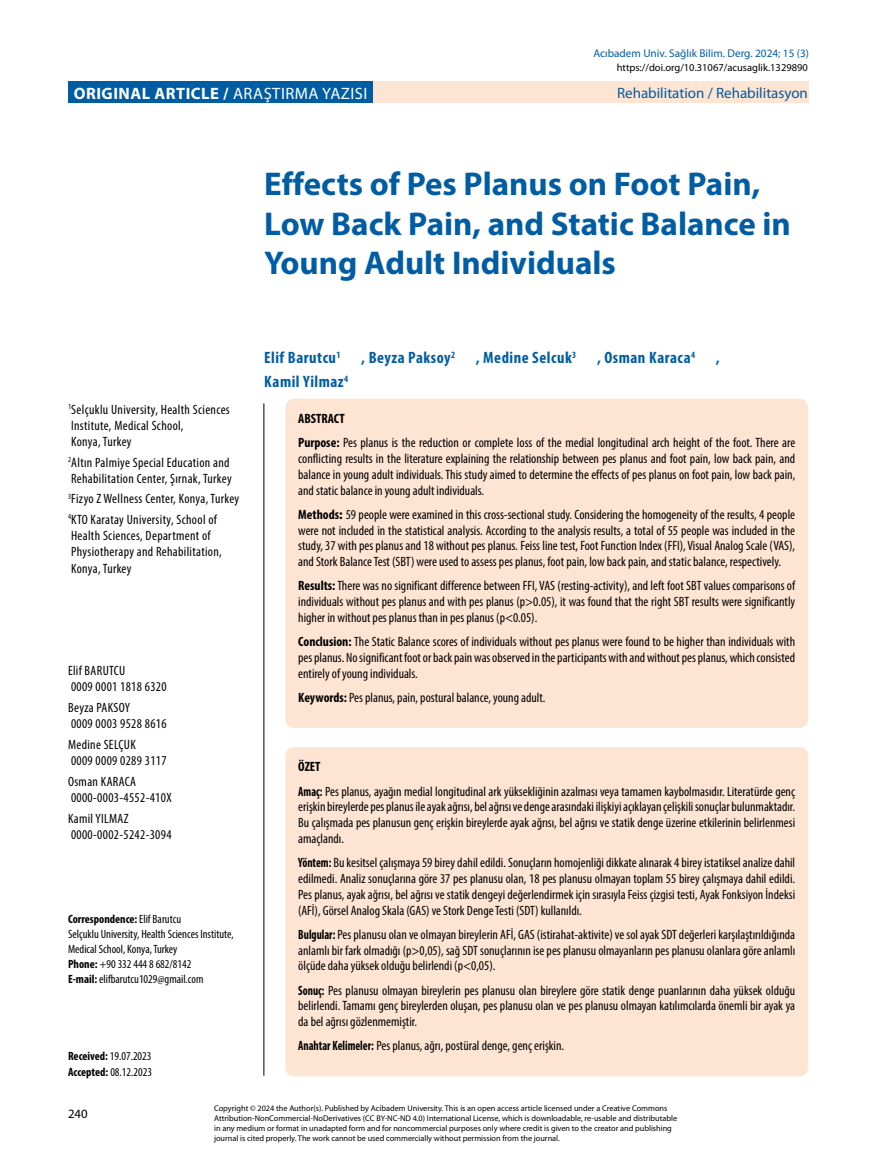
<style>
.page{position:relative;width:893px;height:1170px;background:#fff}
.page>*{position:absolute;margin:0;border:0;box-sizing:border-box;transform-origin:0 0}
.t1{font:700 33px/39.6px "Myriad Pro";color:#005da4}
.t2{font:700 condensed 16.5px/24px "Myriad Pro";letter-spacing:.03em;color:#005da4}
.t3{font:700 16.5px "Myriad Pro";letter-spacing:.03em;color:#fff}
.t4{font:15px "Myriad Pro";color:#005da4}
.t5{font:condensed 13.5px/15.8px "Myriad Pro";color:#000;text-align:justify}
.t6{font:condensed 13.5px/16.2px "Myriad Pro";letter-spacing:.025em;color:#000}
.t7{font:12.75px "Myriad Pro";color:#000}
.t8{font:condensed 12px/15px "Myriad Pro";color:#000}
.t9{font:11.25px "Myriad Pro";color:#005da4}
.t10{font:10.5px "Myriad Pro";color:#000}
.t11{font:8.25px/9.9px "Myriad Pro";color:#000}
.s1{font-weight:400}
.s2{font-weight:700}
.s3{font-weight:700;font-stretch:normal}
</style>
<div class="page">
<hr style="left:263px;top:403px;width:1px;height:672px;background:#000">
<div style="left:68px;top:82px;width:305px;height:21px;background:#005da4"></div>
<div style="left:373px;top:82px;width:436px;height:21px;background:#fee4d2"></div>
<div style="left:285px;top:747px;width:523px;height:329px;background:#fee4d2;border-radius:9px"></div>
<div style="left:285px;top:398px;width:523px;height:330px;background:#fee4d2;border-radius:9px"></div>
<p class="t3" style="left:74px;top:82px;width:295px">ORIGINAL ARTICLE / <span class="s1">ARAŞTIRMA YAZISI</span></p>
<p class="t9" style="left:593px;top:47px;width:217px">Acıbadem Univ. Sağlık Bilim. Derg. 2024; 15 (3)</p>
<p class="t10" style="left:617px;top:62px;width:193px">https://doi.org/10.31067/acusaglik.1329890</p>
<p class="t4" style="left:617px;top:85px;width:192px">Rehabilitation / Rehabilitasyon</p>
<h1 class="t1" style="left:264px;top:163px;width:528px">Effects of Pes Planus on Foot Pain,<br>Low Back Pain, and Static Balance in<br>Young Adult Individuals</h1>
<p class="t6" style="left:68px;top:401px;width:163px"><sup>1</sup>Selçuklu University, Health Sciences<br>Institute, Medical School,<br>Konya, Turkey</p>
<p class="t6" style="left:68px;top:454px;width:165px"><sup>2</sup>Altın Palmiye Special Education and<br>Rehabilitation Center, Şırnak, Turkey</p>
<p class="t6" style="left:68px;top:488px;width:173px;line-height:20.4px"><sup>3</sup>Fizyo Z Wellness Center, Konya, Turkey<br><sup>4</sup>KTO Karatay University, School of</p>
<p class="t6" style="left:71px;top:527px;width:152px">Health Sciences, Department of<br>Physiotherapy and Rehabilitation,<br>Konya, Turkey</p>
<p class="t6" style="left:68px;top:662px;width:100px">Elif BARUTCU<br>0009 0001 1818 6320</p>
<p class="t6" style="left:68px;top:699px;width:100px">Beyza PAKSOY<br>0009 0003 9528 8616</p>
<p class="t6" style="left:68px;top:736px;width:100px">Medine SELÇUK<br>0009 0009 0289 3117</p>
<p class="t6" style="left:68px;top:773px;width:105px">Osman KARACA<br>0000-0003-4552-410X</p>
<p class="t6" style="left:68px;top:810px;width:105px">Kamil YILMAZ<br>0000-0002-5242-3094</p>
<p class="t8" style="left:68px;top:911px;width:167px"><span class="s2">Correspondence:</span> Elif Barutcu<br>Selçuklu University, Health Sciences Institute, Medical School, Konya, Turkey<br><span class="s2">Phone:</span> +90 332 444 8 682/8142<br><span class="s2">E-mail:</span> elifbarutcu1029@gmail.com</p>
<p class="t8" style="left:68px;top:1047px;width:85px;line-height:16.5px"><span class="s2">Received:</span> 19.07.2023<br><span class="s2">Accepted:</span> 08.12.2023</p>
<p class="t2" style="left:264px;top:345px;width:457px">Elif Barutcu<sup>1</sup> , Beyza Paksoy<sup>2</sup> , Medine Selcuk<sup>3</sup> , Osman Karaca<sup>4</sup> ,<br>Kamil Yilmaz<sup>4</sup></p>
<p class="t5" style="left:298px;top:406px;width:498px;line-height:24.3px"><span class="s2">ABSTRACT<br>Purpose:</span> Pes planus is the reduction or complete loss of the medial longitudinal arch height of the foot. There are</p>
<p class="t5" style="left:298px;top:450px;width:498px">conflicting results in the literature explaining the relationship between pes planus and foot pain, low back pain, and balance in young adult individuals. This study aimed to determine the effects of pes planus on foot pain, low back pain, and static balance in young adult individuals.</p>
<p class="t5" style="left:298px;top:506px;width:498px"><span class="s2">Methods</span><span class="s3">:</span> 59 people were examined in this cross-sectional study. Considering the homogeneity of the results, 4 people were not included in the statistical analysis. According to the analysis results, a total of 55 people was included in the study, 37 with pes planus and 18 without pes planus. Feiss line test, Foot Function Index (FFI), Visual Analog Scale (VAS), and Stork Balance Test (SBT) were used to assess pes planus, foot pain, low back pain, and static balance, respectively.</p>
<p class="t5" style="left:298px;top:578px;width:498px"><span class="s2">Results:</span> There was no significant difference between FFI, VAS (resting-activity), and left foot SBT values comparisons of individuals without pes planus and with pes planus (p&gt;0.05), it was found that the right SBT results were significantly higher in without pes planus than in pes planus (p&lt;0.05).</p>
<p class="t5" style="left:298px;top:633px;width:498px"><span class="s2">Conclusion:</span> The Static Balance scores of individuals without pes planus were found to be higher than individuals with pes planus. No significant foot or back pain was observed in the participants with and without pes planus, which consisted entirely of young individuals.</p>
<p class="t5" style="left:298px;top:689px;width:249px"><span class="s2">Keywords:</span> Pes planus, pain, postural balance, young adult.</p>
<p class="t5" style="left:298px;top:754px;width:498px;line-height:24.3px"><span class="s2">ÖZET<br>Amaç:</span> Pes planus, ayağın medial longitudinal ark yüksekliğinin azalması veya tamamen kaybolmasıdır. Literatürde genç</p>
<p class="t5" style="left:298px;top:799px;width:498px">erişkin bireylerde pes planus ile ayak ağrısı, bel ağrısı ve denge arasındaki ilişkiyi açıklayan çelişkili sonuçlar bulunmaktadır.<br>Bu çalışmada pes planusun genç erişkin bireylerde ayak ağrısı, bel ağrısı ve statik denge üzerine etkilerinin belirlenmesi amaçlandı.</p>
<p class="t5" style="left:298px;top:854px;width:498px"><span class="s2">Yöntem:</span> Bu kesitsel çalışmaya 59 birey dahil edildi. Sonuçların homojenliği dikkate alınarak 4 birey istatiksel analize dahil edilmedi. Analiz sonuçlarına göre 37 pes planusu olan, 18 pes planusu olmayan toplam 55 birey çalışmaya dahil edildi.<br>Pes planus, ayak ağrısı, bel ağrısı ve statik dengeyi değerlendirmek için sırasıyla Feiss çizgisi testi, Ayak Fonksiyon İndeksi (AFİ), Görsel Analog Skala (GAS) ve Stork Denge Testi (SDT) kullanıldı.</p>
<p class="t5" style="left:298px;top:926px;width:498px"><span class="s2">Bulgular:</span> Pes planusu olan ve olmayan bireylerin AFİ, GAS (istirahat-aktivite) ve sol ayak SDT değerleri karşılaştırıldığında anlamlı bir fark olmadığı (p&gt;0,05), sağ SDT sonuçlarının ise pes planusu olmayanların pes planusu olanlara göre anlamlı ölçüde daha yüksek olduğu belirlendi (p&lt;0,05).</p>
<p class="t5" style="left:298px;top:982px;width:498px"><span class="s2">Sonuç:</span> Pes planusu olmayan bireylerin pes planusu olan bireylere göre statik denge puanlarının daha yüksek olduğu belirlendi. Tamamı genç bireylerden oluşan, pes planusu olan ve pes planusu olmayan katılımcılarda önemli bir ayak ya da bel ağrısı gözlenmemiştir.</p>
<p class="t5" style="left:298px;top:1037px;width:267px"><span class="s2">Anahtar Kelimeler:</span> Pes planus, ağrı, postüral denge, genç erişkin.</p>
<p class="t7" style="left:68px;top:1106px;width:21px">240</p>
<p class="t11" style="left:214px;top:1103px;width:465px">Copyright © 2024 the Author(s). Published by Acibadem University. This is an open access article licensed under a Creative Commons Attribution-NonCommercial-NoDerivatives (CC BY-NC-ND 4.0) International License, which is downloadable, re-usable and distributable in any medium or format in unadapted form and for noncommercial purposes only where credit is given to the creator and publishing journal is cited properly. The work cannot be used commercially without permission from the journal.</p>
</div>
